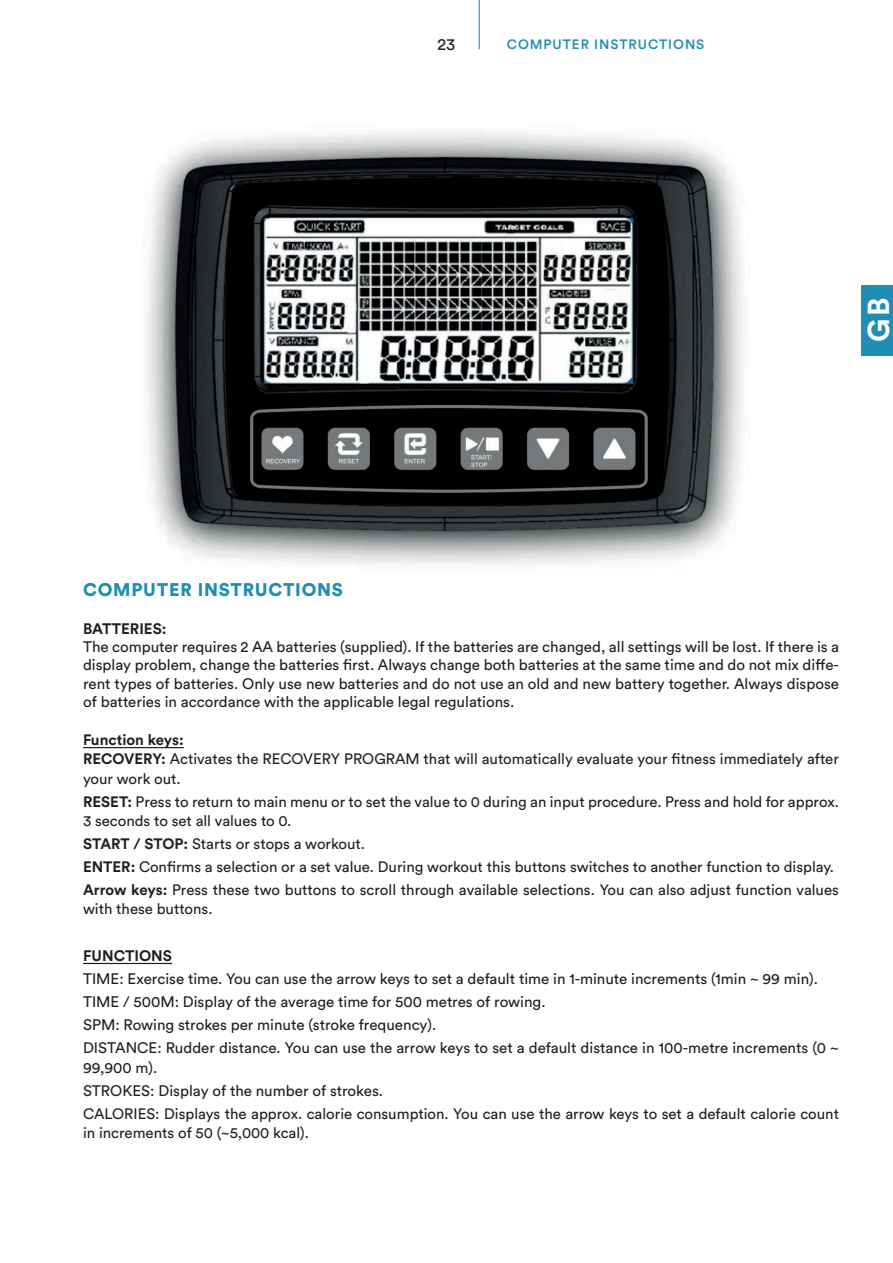
<style>
.page{position:relative;width:893px;height:1263px;background:#fff}
.page>*{position:absolute;margin:0;border:0;box-sizing:border-box;transform-origin:0 0}
.t1{font:700 30px "Circular Std";color:#fff}
.t2{font:900 18.15px "Circular Std";letter-spacing:.04em;color:#1e8eb4}
.t3{font:16.5px "Circular Std";color:#231f20}
.t4{font:15.15px/23.1px "Circular Std";color:#231f20}
.t5{font:700 15.15px "Circular Std";color:#231f20}
.t6{font:15px/19.5px "Circular Std";color:#231f20}
.t7{font:500 13.5px "Circular Std";letter-spacing:.07em;color:#1e8eb4}
.s1{font-weight:700}
</style>
<div class="page">
<hr style="left:479px;top:0;width:1px;height:49px;background:#1e8eb4">
<div style="left:861px;top:285px;width:32px;height:70px;background:#1e8eb4"></div>
<img style="left:147px;top:131px;width:597px;height:435px">
<hr style="left:83px;top:747px;width:101px;height:1px;background:#231f20">
<hr style="left:83px;top:963px;width:89px;height:1px;background:#231f20">
<p class="t3" style="left:438px;top:35px;width:19px">23</p>
<p class="t7" style="left:507px;top:36px;width:199px">COMPUTER INSTRUCTIONS</p>
<h1 class="t1" style="left:859px;top:342px;width:45px;rotate:-90deg">GB</h1>
<p class="t2" style="left:83px;top:578px;width:261px">COMPUTER INSTRUCTIONS</p>
<p class="t5" style="left:83px;top:619px;width:85px">BATTERIES:</p>
<p class="t4" style="left:83px;top:638px;width:757px;line-height:18.1px;text-align:justify">The computer requires 2 AA batteries (supplied). If the batteries are changed, all settings will be lost. If there is a display problem, change the batteries first. Always change both batteries at the same time and do not mix diffe&shy;rent types of batteries. Only use new batteries and do not use an old and new battery together. Always dispose of batteries in accordance with the applicable legal regulations.</p>
<p class="t6" style="left:83px;top:729px;width:757px"><span class="s1">Function keys:<br>RECOVERY:</span> Activates the RECOVERY PROGRAM that will automatically evaluate your fitness immediately after your work out.</p>
<p class="t6" style="left:83px;top:791px;width:757px"><span class="s1">RESET:</span> Press to return to main menu or to set the value to 0 during an input procedure. Press and hold for approx.<br>3 seconds to set all values to 0.</p>
<p class="t6" style="left:83px;top:832px;width:757px;line-height:23px"><span class="s1">START / STOP:</span> Starts or stops a workout.<br><span class="s1">ENTER:</span> Confirms a selection or a set value. During workout this buttons switches to another function to display.<br><span class="s1">Arrow keys:</span> Press these two buttons to scroll through available selections. You can also adjust function values</p>
<p class="t6" style="left:83px;top:899px;width:131px">with these buttons.</p>
<p class="t5" style="left:83px;top:945px;width:91px">FUNCTIONS</p>
<p class="t4" style="left:83px;top:966px;width:757px">TIME: Exercise time. You can use the arrow keys to set a default time in 1-minute increments (1min ~ 99 min).<br>TIME / 500M: Display of the average time for 500 metres of rowing.<br>SPM: Rowing strokes per minute (stroke frequency).<br>DISTANCE: Rudder distance. You can use the arrow keys to set a default distance in 100-metre increments (0 ~</p>
<p class="t4" style="left:83px;top:1056px;width:302px">99,900 m).<br>STROKES: Display of the number of strokes.</p>
<p class="t6" style="left:83px;top:1103px;width:757px">CALORIES: Displays the approx. calorie consumption. You can use the arrow keys to set a default calorie count in increments of 50 (~5,000 kcal).</p>
</div>
